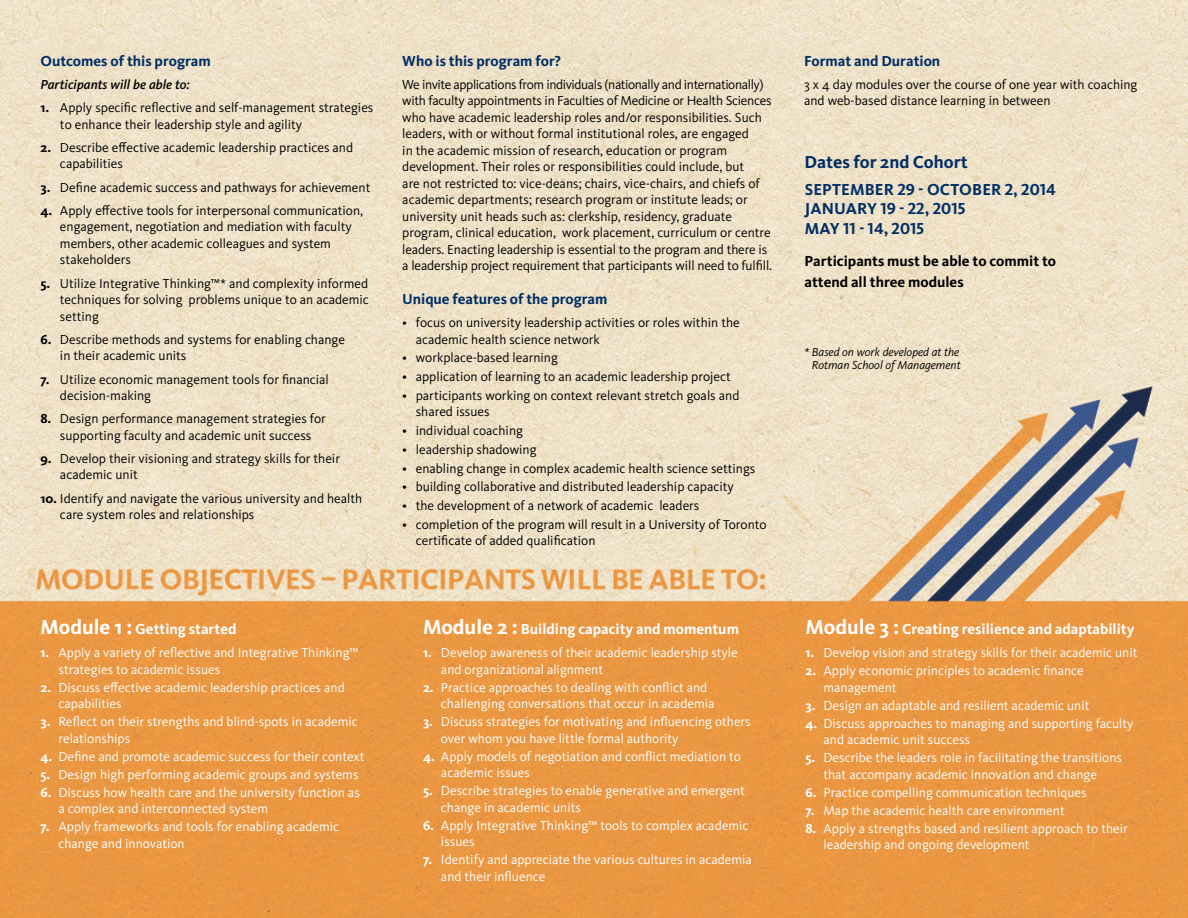
<style>
.page{position:relative;width:1188px;height:918px;background:#fff}
.page>*{position:absolute;margin:0;border:0;box-sizing:border-box;transform-origin:0 0}
.t1{font:700 18px "Kievit OT";letter-spacing:-.005em;color:#002f65}
.t2{font:700 16.5px/19.8px "Kievit OT";color:#002f65}
.t3{font:700 15px "Kievit OT";color:#fff}
.t4{font:700 15px "Kievit OT";color:#002f65}
.t5{font:700 15px/21.6px "Kievit OT";color:#000}
.t6{font:13.5px/16.5px "Kievit OT";color:#000}
.t7{font:13.5px/16.5px "Kievit OT";color:#fff}
.t8{font:italic 500 13.5px "Kievit OT";color:#000}
.t9{font:italic 12px/13.5px "Kievit OT";color:#000;text-align:right}
.s1{font-weight:700}
.s2{font-size:21px}
</style>
<div class="page">
<img style="left:0;top:0;width:1188px;height:918px">
<p class="t4" style="left:40px;top:51px;width:172px">Outcomes of this program</p>
<p class="t8" style="left:40px;top:76px;width:151px">Participants will be able to:</p>
<p class="t6" style="left:60px;top:99px;width:315px;text-indent:-19px"><span class="s1">1.</span> Apply specific reflective and self-management strategies to enhance their leadership style and agility</p>
<p class="t6" style="left:60px;top:139px;width:295px;text-indent:-19px"><span class="s1">2.</span> Describe effective academic leadership practices and capabilities</p>
<p class="t6" style="left:40px;top:179px;width:331px"><span class="s1">3.</span> Define academic success and pathways for achievement</p>
<p class="t6" style="left:60px;top:202px;width:305px;text-indent:-19px"><span class="s1">4.</span> Apply effective tools for interpersonal communication, engagement, negotiation and mediation with faculty members, other academic colleagues and system stakeholders</p>
<p class="t6" style="left:60px;top:275px;width:310px;text-align:justify;text-indent:-19px"><span class="s1">5.</span> Utilize Integrative Thinking™* and complexity informed techniques for solving problems unique to an academic setting</p>
<p class="t6" style="left:60px;top:331px;width:287px;text-indent:-19px"><span class="s1">6.</span> Describe methods and systems for enabling change in their academic units</p>
<p class="t6" style="left:60px;top:371px;width:270px;text-indent:-19px"><span class="s1">7.</span> Utilize economic management tools for financial decision-making</p>
<p class="t6" style="left:40px;top:410px;width:287px;text-align:center"><span class="s1">8.</span> Design performance management strategies for supporting faculty and academic unit success</p>
<p class="t6" style="left:60px;top:450px;width:282px;text-indent:-19px"><span class="s1">9.</span> Develop their visioning and strategy skills for their academic unit</p>
<p class="t6" style="left:60px;top:490px;width:304px;text-indent:-19px"><span class="s1">10.</span> Identify and navigate the various university and health care system roles and relationships</p>
<p class="t3" style="left:40px;top:620px;width:198px"><span class="s2">Module 1 :</span> Getting started</p>
<p class="t7" style="left:58px;top:644px;width:302px;text-indent:-18px"><span class="s1">1.</span> Apply a variety of reflective and Integrative Thinking™ strategies to academic issues</p>
<p class="t7" style="left:58px;top:679px;width:288px;text-indent:-18px"><span class="s1">2.</span> Discuss effective academic leadership practices and capabilities</p>
<p class="t7" style="left:58px;top:713px;width:301px;text-indent:-18px"><span class="s1">3.</span> Reflect on their strengths and blind-spots in academic relationships</p>
<p class="t7" style="left:40px;top:748px;width:326px"><span class="s1">4.</span> Define and promote academic success for their context</p>
<p class="t7" style="left:40px;top:766px;width:320px"><span class="s1">5.</span> Design high performing academic groups and systems</p>
<p class="t7" style="left:58px;top:784px;width:303px;text-indent:-18px"><span class="s1">6.</span> Discuss how health care and the university function as a complex and interconnected system</p>
<p class="t7" style="left:58px;top:818px;width:282px;text-indent:-18px"><span class="s1">7.</span> Apply frameworks and tools for enabling academic change and innovation</p>
<p class="t4" style="left:402px;top:51px;width:160px">Who is this program for?</p>
<p class="t6" style="left:402px;top:76px;width:371px">We invite applications from individuals (nationally and internationally) with faculty appointments in Faculties of Medicine or Health Sciences who have academic leadership roles and/or responsibilities. Such leaders, with or without formal institutional roles, are engaged<br>in the academic mission of research, education or program development. Their roles or responsibilities could include, but<br>are not restricted to: vice-deans; chairs, vice-chairs, and chiefs of academic departments; research program or institute leads; or university unit heads such as: clerkship, residency, graduate program, clinical education, work placement, curriculum or centre leaders. Enacting leadership is essential to the program and there is a leadership project requirement that participants will need to fulfill.</p>
<p class="t4" style="left:402px;top:290px;width:207px">Unique features of the program</p>
<p class="t6" style="left:416px;top:314px;width:326px;text-indent:-14px">• focus on university leadership activities or roles within the academic health science network</p>
<p class="t6" style="left:402px;top:350px;width:157px">• workplace-based learning</p>
<p class="t6" style="left:402px;top:368px;width:330px">• application of learning to an academic leadership project</p>
<p class="t6" style="left:416px;top:387px;width:325px;text-indent:-14px">• participants working on context relevant stretch goals and shared issues</p>
<p class="t6" style="left:402px;top:422px;width:122px">• individual coaching</p>
<p class="t6" style="left:402px;top:441px;width:136px">• leadership shadowing</p>
<p class="t6" style="left:402px;top:460px;width:355px">• enabling change in complex academic health science settings</p>
<p class="t6" style="left:402px;top:479px;width:333px">• building collaborative and distributed leadership capacity</p>
<p class="t6" style="left:402px;top:497px;width:299px">• the development of a network of academic leaders</p>
<p class="t6" style="left:416px;top:516px;width:352px;text-indent:-14px">• completion of the program will result in a University of Toronto certificate of added qualification</p>
<p class="t3" style="left:423px;top:620px;width:318px"><span class="s2">Module 2 :</span> Building capacity and momentum</p>
<p class="t7" style="left:441px;top:644px;width:298px;text-indent:-18px"><span class="s1">1.</span> Develop awareness of their academic leadership style and organizational alignment</p>
<p class="t7" style="left:441px;top:679px;width:275px;text-indent:-18px"><span class="s1">2.</span> Practice approaches to dealing with conflict and challenging conversations that occur in academia</p>
<p class="t7" style="left:441px;top:713px;width:311px;text-indent:-18px"><span class="s1">3.</span> Discuss strategies for motivating and influencing others over whom you have little formal authority</p>
<p class="t7" style="left:441px;top:748px;width:302px;text-indent:-18px"><span class="s1">4.</span> Apply models of negotiation and conflict mediation to academic issues</p>
<p class="t7" style="left:441px;top:782px;width:306px;text-indent:-18px"><span class="s1">5.</span> Describe strategies to enable generative and emergent change in academic units</p>
<p class="t7" style="left:441px;top:817px;width:309px;text-indent:-18px"><span class="s1">6.</span> Apply Integrative Thinking™ tools to complex academic issues</p>
<p class="t7" style="left:441px;top:851px;width:312px;text-indent:-18px"><span class="s1">7.</span> Identify and appreciate the various cultures in academia and their influence</p>
<p class="t4" style="left:804px;top:51px;width:138px">Format and Duration</p>
<p class="t6" style="left:804px;top:76px;width:335px">3 x 4 day modules over the course of one year with coaching and web-based distance learning in between</p>
<h1 class="t1" style="left:805px;top:151px;width:165px">Dates for 2nd Cohort</h1>
<p class="t2" style="left:805px;top:179px;width:253px">September 29 - October 2, 2014<br>January 19 - 22, 2015<br>May 11 - 14, 2015</p>
<p class="t5" style="left:805px;top:250px;width:253px">Participants must be able to commit to attend all three modules</p>
<p class="t9" style="left:804px;top:345px;width:158px">* Based on work developed at the<br>Rotman School of Management</p>
<p class="t3" style="left:806px;top:620px;width:331px"><span class="s2">Module 3 :</span> Creating resilience and adaptability</p>
<p class="t7" style="left:806px;top:644px;width:334px"><span class="s1">1.</span> Develop vision and strategy skills for their academic unit</p>
<p class="t7" style="left:823px;top:662px;width:262px;text-indent:-18px"><span class="s1">2.</span> Apply economic principles to academic finance management</p>
<p class="t7" style="left:806px;top:697px;width:285px"><span class="s1">3.</span> Design an adaptable and resilient academic unit</p>
<p class="t7" style="left:823px;top:715px;width:312px;text-indent:-18px"><span class="s1">4.</span> Discuss approaches to managing and supporting faculty and academic unit success</p>
<p class="t7" style="left:806px;top:749px;width:318px;text-align:center"><span class="s1">5.</span> Describe the leaders role in facilitating the transitions that accompany academic innovation and change</p>
<p class="t7" style="left:806px;top:784px;width:283px"><span class="s1">6.</span> Practice compelling communication techniques</p>
<p class="t7" style="left:806px;top:802px;width:261px"><span class="s1">7.</span> Map the academic health care environment</p>
<p class="t7" style="left:823px;top:820px;width:306px;text-indent:-18px"><span class="s1">8.</span> Apply a strengths based and resilient approach to their leadership and ongoing development</p>
</div>
